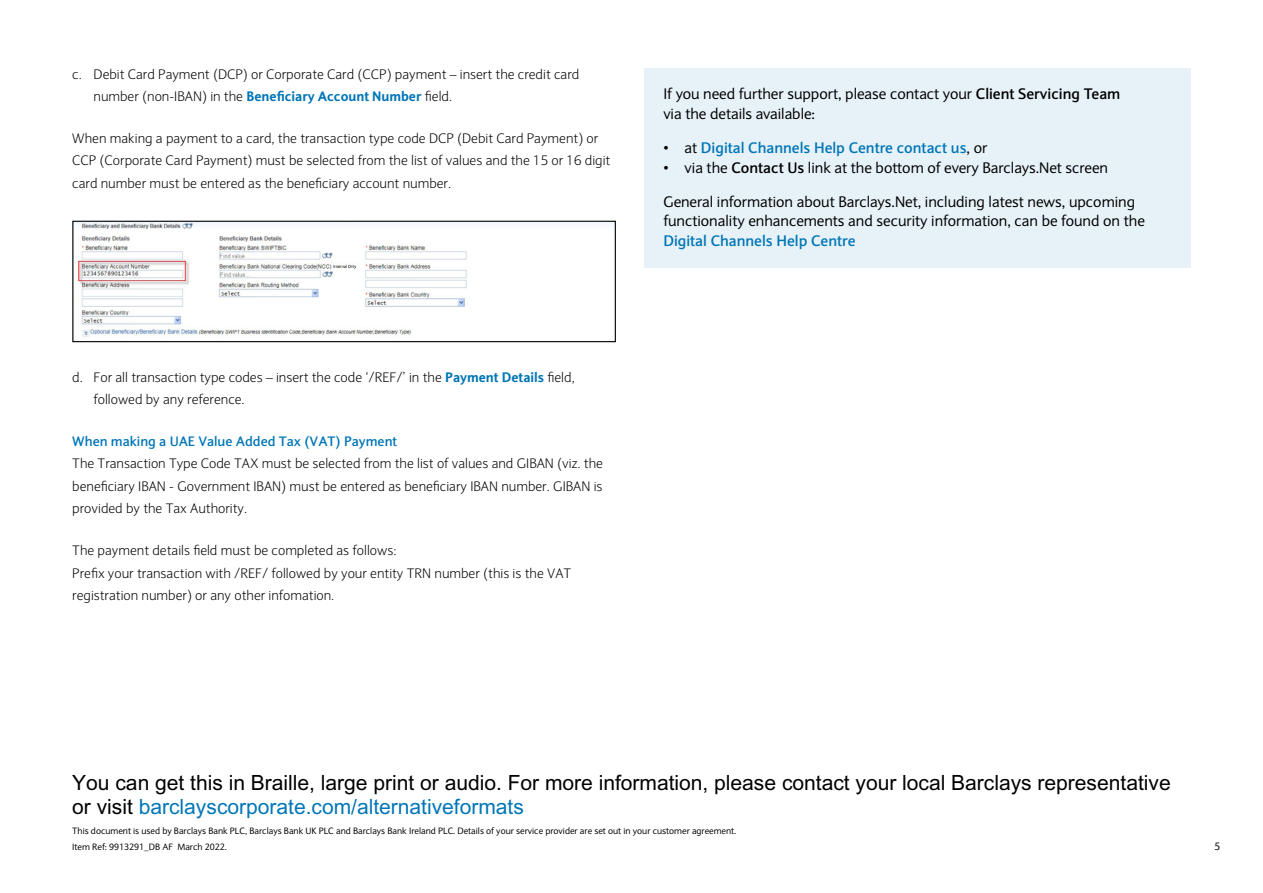
<style>
.page{position:relative;width:1263px;height:893px;background:#fff}
.page>*{position:absolute;margin:0;border:0;box-sizing:border-box;transform-origin:0 0}
.t1{font:21px/24px "Arial";color:#000}
.t2{font:15px/19.5px "Expert Sans";color:#000}
.t3{font:700 15px "Expert Sans";color:#0076b6}
.t4{font:300 13.5px/22.5px "Expert Sans";color:#000}
.t5{font:700 13.5px "Expert Sans";color:#0076b6}
.t6{font:10.5px "Expert Sans";color:#000}
.t7{font:9px/16.2px "Expert Sans";color:#000}
.s1{font-weight:800;color:#0076b6}
.s2{font-weight:700}
.s3{font-weight:400;color:#000}
.s4{color:#0076b6}
</style>
<div class="page">
<div style="left:644px;top:68px;width:547px;height:200px;background:#e6f1f8"></div>
<img style="left:74px;top:223px;width:540px;height:114px">
<div style="left:72px;top:221px;width:544px;height:121px;border:1px solid #000"></div>
<p class="t4" style="left:94px;top:63px;width:487px;text-indent:-21px">c. Debit Card Payment (DCP) or Corporate Card (CCP) payment – insert the credit card number (non-IBAN) in the <span class="s1">Beneficiary Account Number</span> field.</p>
<p class="t4" style="left:72px;top:127px;width:540px">When making a payment to a card, the transaction type code DCP (Debit Card Payment) or<br>CCP (Corporate Card Payment) must be selected from the list of values and the 15 or 16 digit card number must be entered as the beneficiary account number.</p>
<p class="t4" style="left:94px;top:366px;width:483px;text-indent:-21px">d. For all transaction type codes – insert the code ‘/REF/’ in the <span class="s1">Payment Details</span> field, followed by any reference.</p>
<p class="t5" style="left:72px;top:432px;width:326px">When making a UAE Value Added Tax (VAT) Payment</p>
<p class="t4" style="left:72px;top:452px;width:532px;text-align:justify">The Transaction Type Code TAX must be selected from the list of values and GIBAN (viz. the beneficiary IBAN - Government IBAN) must be entered as beneficiary IBAN number. GIBAN is provided by the Tax Authority.</p>
<p class="t4" style="left:72px;top:539px;width:500px">The payment details field must be completed as follows:<br>Prefix your transaction with /REF/ followed by your entity TRN number (this is the VAT registration number) or any other infomation.</p>
<p class="t2" style="left:663px;top:84px;width:458px">If you need further support, please contact your <span class="s2">Client Servicing Team </span>via the details available:</p>
<p class="t3" style="left:663px;top:138px;width:325px"><span class="s3">• at</span> Digital Channels Help Centre contact us<span class="s3">, or</span></p>
<p class="t2" style="left:663px;top:157px;width:446px">• via the <span class="s2">Contact Us</span> link at the bottom of every Barclays.Net screen</p>
<p class="t2" style="left:663px;top:192px;width:483px">General information about Barclays.Net, including latest news, upcoming functionality enhancements and security information, can be found on the</p>
<p class="t3" style="left:663px;top:231px;width:194px">Digital Channels Help Centre</p>
<h1 class="t1" style="left:72px;top:770px;width:1100px">You can get this in Braille, large print or audio. For more information, please contact your local Barclays representative or visit <span class="s4">barclayscorporate.com/alternativeformats</span></h1>
<p class="t7" style="left:72px;top:823px;width:665px">This document is used by Barclays Bank PLC, Barclays Bank UK PLC and Barclays Bank Ireland PLC. Details of your service provider are set out in your customer agreement.<br>Item Ref: 9913291_DB AF March 2022.</p>
<p class="t6" style="left:1214px;top:840px;width:7px">5</p>
</div>
